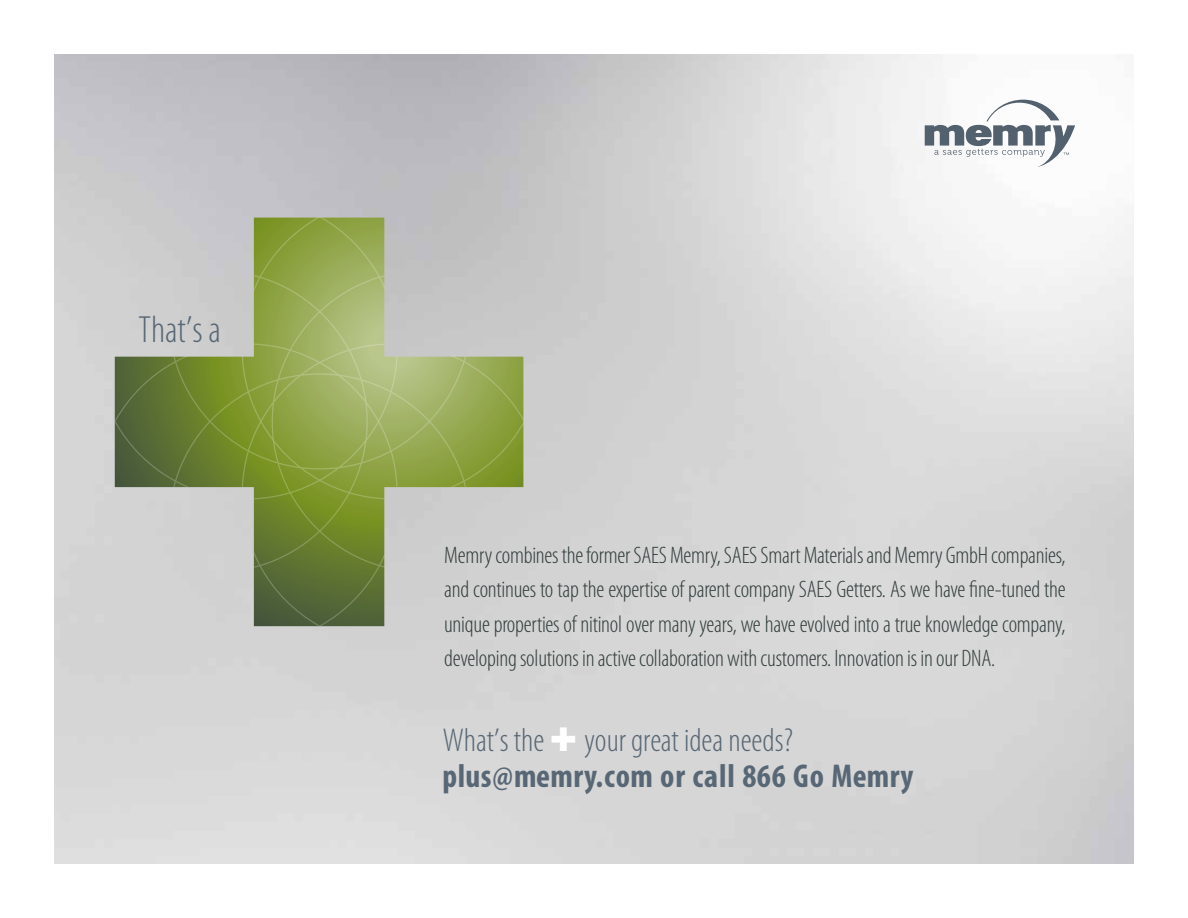
<style>
.page{position:relative;width:1188px;height:918px;background:#fff}
.page>*{position:absolute;margin:0;border:0;box-sizing:border-box;transform-origin:0 0}
.t1{font:300 condensed 38.1px "Myriad Pro";color:#586775}
.t2{font:700 condensed 33.15px/36.3px "Myriad Pro";letter-spacing:.01em;color:#586775}
.t3{font:300 condensed 24px/34.2px "Myriad Pro";letter-spacing:-.01em;color:#303d3b;text-align:justify}
.s1{font-weight:300}
.s2{font-family:"Helvetica Neue LT Std";font-weight:900;font-stretch:expanded;font-size:46.65px;color:#fff}
</style>
<div class="page">
<svg style="left:925px;top:100px;width:150px;height:67px"></svg>
<svg style="left:115px;top:217px;width:409px;height:409px;background:#a4af84"></svg>
<h1 class="t1" style="left:138px;top:310px;width:84px">That’s a</h1>
<p class="t3" style="left:444px;top:539px;width:623px">Memry combines the former SAES Memry, SAES Smart Materials and Memry GmbH companies, and continues to tap the expertise of parent company SAES Getters. As we have fine-tuned the unique properties of nitinol over many years, we have evolved into a true knowledge company, developing solutions in active collaboration with customers. Innovation is in our DNA.</p>
<h2 class="t2" style="left:443px;top:722px;width:472px"><span class="s1">What’s the</span> <span class="s2">+</span> <span class="s1">your great idea needs? </span>plus@memry.com or call 866 Go Memry</h2>
</div>
